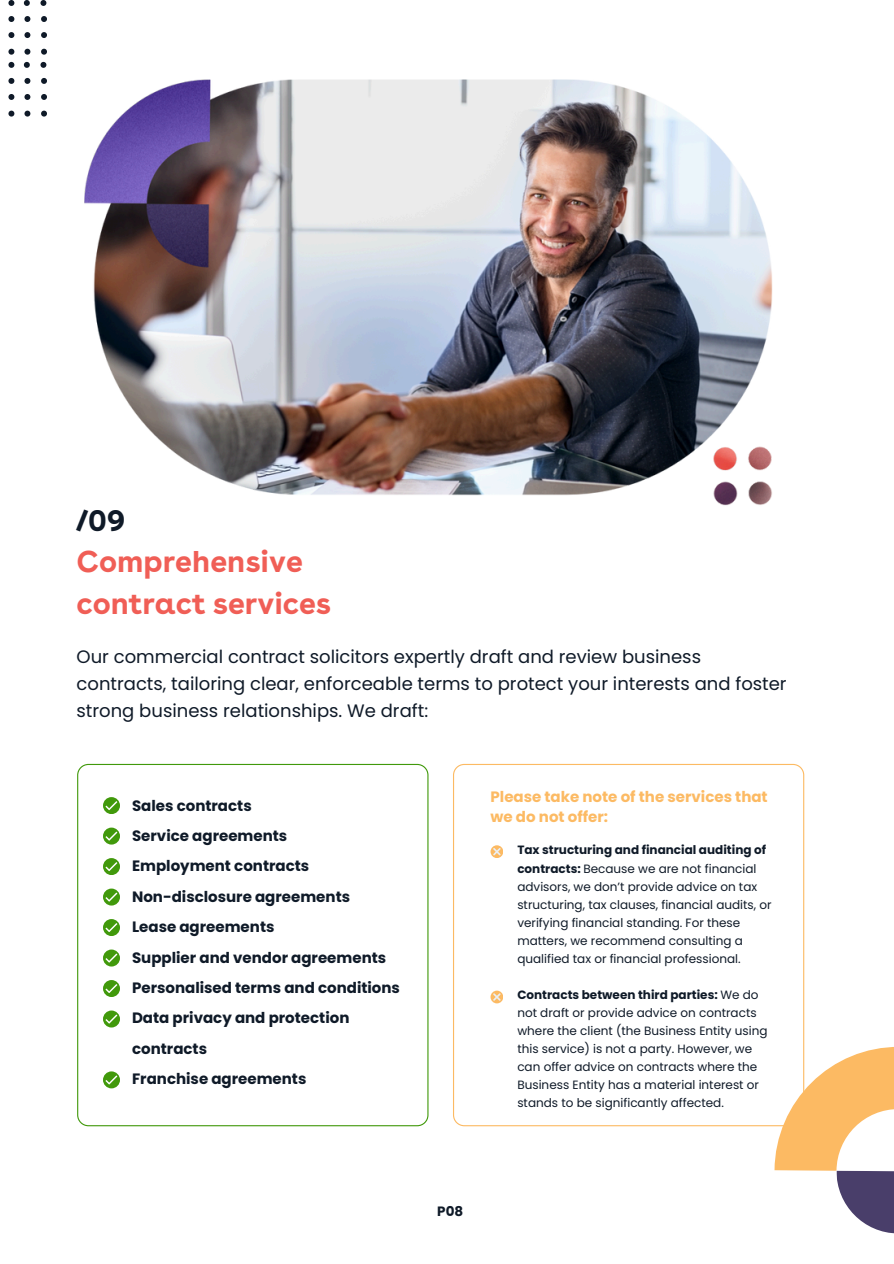
<style>
.page{position:relative;width:894px;height:1264px;background:#fff}
.page>*{position:absolute;margin:0;border:0;box-sizing:border-box;transform-origin:0 0}
.t1{font:700 30px/41.7px "Buenos Aires";color:#f05e56}
.t2{font:18px/27px "Poppins";color:#0f1a28}
.t3{font:700 15px/30.3px "Poppins";color:#0f1a28}
.t4{font:700 15px/20.2px "Poppins";color:#fcba63}
.t5{font:700 13.5px "Poppins";color:#0f1a28}
.t6{font:12px/18px "Poppins";color:#0f1a28}
.s1{color:#0f1a28}
.s2{font-weight:700}
</style>
<div class="page">
<svg style="left:77px;top:764px;width:351px;height:362px"></svg>
<svg style="left:103px;top:797px;width:17px;height:17px"></svg>
<svg style="left:103px;top:827px;width:17px;height:17px"></svg>
<svg style="left:103px;top:858px;width:17px;height:17px"></svg>
<svg style="left:103px;top:888px;width:17px;height:17px"></svg>
<svg style="left:103px;top:1071px;width:17px;height:17px"></svg>
<svg style="left:103px;top:919px;width:17px;height:16px"></svg>
<svg style="left:103px;top:949px;width:17px;height:17px"></svg>
<svg style="left:103px;top:980px;width:17px;height:16px"></svg>
<svg style="left:103px;top:1010px;width:17px;height:17px"></svg>
<svg style="left:453px;top:764px;width:351px;height:362px"></svg>
<svg style="left:774px;top:1046px;width:119px;height:187px"></svg>
<svg style="left:8px;top:0;width:39px;height:55px"></svg>
<svg style="left:8px;top:62px;width:39px;height:55px"></svg>
<img style="left:84px;top:79px;width:688px;height:427px">
<p class="t1" style="left:77px;top:499px;width:256px"><span class="s1">/09<br></span>Comprehensive contract services</p>
<h2 class="t2" style="left:77px;top:643px;width:711px">Our commercial contract solicitors expertly draft and review business contracts, tailoring clear, enforceable terms to protect your interests and foster strong business relationships. We draft:</h2>
<p class="t3" style="left:132px;top:790px;width:269px">Sales contracts<br>Service agreements<br>Employment contracts<br>Non-disclosure agreements<br>Lease agreements<br>Supplier and vendor agreements<br>Personalised terms and conditions<br>Data privacy and protection contracts<br>Franchise agreements</p>
<h1 class="t4" style="left:490px;top:786px;width:278px">Please take note of the services that we do not offer:</h1>
<p class="t6" style="left:517px;top:841px;width:256px"><span class="s2">Tax structuring and financial auditing of contracts:</span> Because we are not financial advisors, we don’t provide advice on tax structuring, tax clauses, financial audits, or verifying financial standing. For these matters, we recommend consulting a qualified tax or financial professional.</p>
<p class="t6" style="left:517px;top:985px;width:252px"><span class="s2">Contracts between third parties:</span> We do not draft or provide advice on contracts where the client (the Business Entity using this service) is not a party. However, we can offer advice on contracts where the Business Entity has a material interest or stands to be significantly affected.</p>
<p class="t5" style="left:437px;top:1202px;width:27px">P08</p>
</div>
